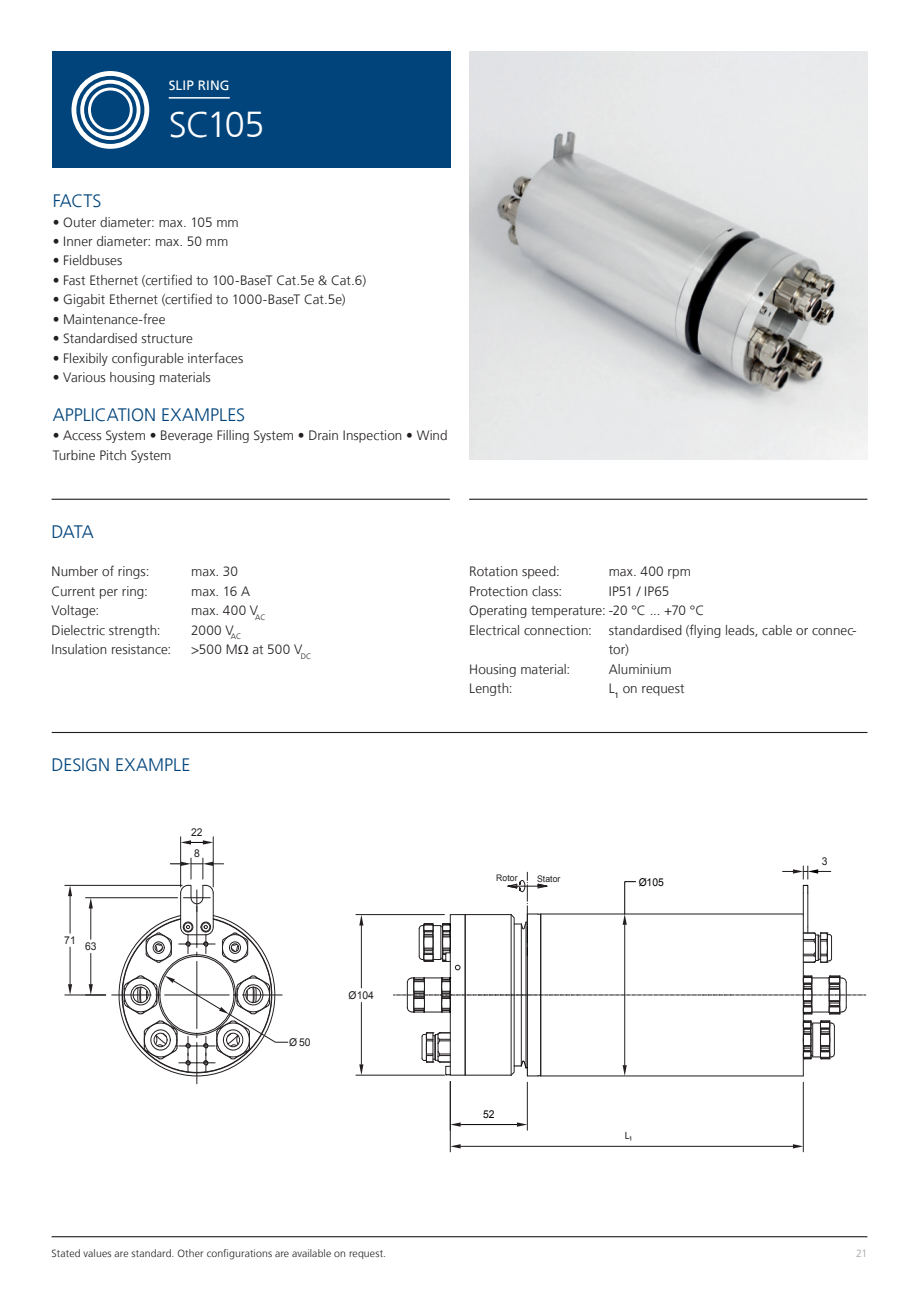
<style>
.page{position:relative;width:919px;height:1289px;background:#fff}
.page>*{position:absolute;margin:0;border:0;box-sizing:border-box;transform-origin:0 0}
.t1{font:300 36px "Frutiger LT";letter-spacing:-.04em;color:#fff}
.t2{font:300 18px "Frutiger LT";color:#00447b}
.t3{font:300 13.5px/19.5px "Frutiger LT";letter-spacing:.005em;color:#231f20}
.t4{font:13.5px "Frutiger LT";letter-spacing:.01em;color:#fff}
.t5{font:10.8px "Arial";letter-spacing:.005em;color:#231f20;scale:.96 1}
.t6{font:10.8px "Arial";letter-spacing:.01em;color:#000;scale:.96 1}
.t7{font:300 10.5px "Frutiger LT";letter-spacing:.01em;color:#231f20}
.t8{font:300 10.5px "Frutiger LT";color:#a1a1a5}
.t9{font:10.5px "Myriad Pro";color:#231f20;scale:.96 1}
.t10{font:9px "Arial";letter-spacing:.005em;color:#231f20;scale:.96 1}
</style>
<div class="page">
<hr style="left:52px;top:1236px;width:815px;height:1px;background:#231f20">
<img style="left:469px;top:52px;width:398px;height:408px">
<hr style="left:52px;top:732px;width:815px;height:1px;background:#231f20">
<hr style="left:52px;top:498px;width:398px;height:2px;background:#231f20">
<div style="left:52px;top:52px;width:398px;height:116px;background:#00447b"></div>
<hr style="left:169px;top:97px;width:61px;height:2px;background:#fff">
<svg style="left:71px;top:71px;width:78px;height:78px"></svg>
<hr style="left:469px;top:498px;width:398px;height:2px;background:#231f20">
<hr style="left:112px;top:994px;width:39px;height:1px;background:#231f20">
<hr style="left:196px;top:1042px;width:1px;height:41px;background:#231f20">
<hr style="left:460px;top:1124px;width:57px;height:1px;background:#000">
<hr style="left:527px;top:1082px;width:1px;height:48px;background:#231f20">
<hr style="left:460px;top:1146px;width:332px;height:1px;background:#231f20">
<hr style="left:803px;top:1082px;width:1px;height:69px;background:#231f20">
<hr style="left:450px;top:1081px;width:1px;height:70px;background:#231f20">
<hr style="left:90px;top:953px;width:1px;height:31px;background:#231f20">
<hr style="left:90px;top:908px;width:1px;height:31px;background:#231f20">
<hr style="left:85px;top:897px;width:93px;height:1px;background:#231f20">
<hr style="left:70px;top:947px;width:1px;height:37px;background:#231f20">
<hr style="left:70px;top:896px;width:1px;height:37px;background:#231f20">
<hr style="left:65px;top:885px;width:117px;height:1px;background:#231f20">
<hr style="left:65px;top:994px;width:41px;height:1px;background:#231f20">
<hr style="left:213px;top:836px;width:1px;height:51px;background:#231f20">
<hr style="left:180px;top:836px;width:1px;height:51px;background:#231f20">
<hr style="left:361px;top:925px;width:1px;height:62px;background:#231f20">
<hr style="left:361px;top:1002px;width:1px;height:62px;background:#231f20">
<hr style="left:356px;top:914px;width:88px;height:1px;background:#231f20">
<hr style="left:356px;top:1074px;width:88px;height:1px;background:#231f20">
<svg style="left:181px;top:840px;width:32px;height:4px"></svg>
<svg style="left:170px;top:858px;width:53px;height:21px"></svg>
<svg style="left:85px;top:984px;width:21px;height:11px"></svg>
<svg style="left:89px;top:897px;width:4px;height:11px"></svg>
<svg style="left:68px;top:984px;width:4px;height:10px"></svg>
<svg style="left:68px;top:885px;width:4px;height:11px"></svg>
<svg style="left:115px;top:885px;width:173px;height:191px"></svg>
<svg style="left:359px;top:914px;width:4px;height:11px"></svg>
<svg style="left:359px;top:1064px;width:4px;height:11px"></svg>
<svg style="left:451px;top:1122px;width:9px;height:4px"></svg>
<svg style="left:517px;top:1122px;width:10px;height:4px"></svg>
<svg style="left:450px;top:1144px;width:10px;height:4px"></svg>
<svg style="left:792px;top:1144px;width:11px;height:4px"></svg>
<svg style="left:393px;top:866px;width:472px;height:210px"></svg>
<p class="t4" style="left:169px;top:77px;width:62px">SLIP RING</p>
<p class="t1" style="left:169px;top:104px;width:97px">SC105</p>
<p class="t2" style="left:53px;top:191px;width:50px">FACTS</p>
<p class="t3" style="left:53px;top:212px;width:188px">• Outer diameter: max. 105 mm</p>
<p class="t3" style="left:53px;top:232px;width:177px">• Inner diameter: max. 50 mm</p>
<p class="t3" style="left:53px;top:251px;width:71px">• Fieldbuses</p>
<p class="t3" style="left:53px;top:271px;width:315px">• Fast Ethernet (certified to 100-BaseT Cat.5e &amp; Cat.6)</p>
<p class="t3" style="left:53px;top:290px;width:294px">• Gigabit Ethernet (certified to 1000-BaseT Cat.5e)</p>
<p class="t3" style="left:53px;top:309px;width:114px">• Maintenance-free</p>
<p class="t3" style="left:53px;top:329px;width:142px">• Standardised structure</p>
<p class="t3" style="left:53px;top:348px;width:192px">• Flexibily configurable interfaces</p>
<p class="t3" style="left:53px;top:368px;width:160px">• Various housing materials</p>
<p class="t2" style="left:53px;top:404px;width:194px">APPLICATION EXAMPLES</p>
<p class="t3" style="left:53px;top:426px;width:396px">• Access System • Beverage Filling System • Drain Inspection • Wind<br>Turbine Pitch System</p>
<p class="t2" style="left:52px;top:521px;width:44px">DATA</p>
<p class="t3" style="left:52px;top:562px;width:99px">Number of rings:</p>
<p class="t3" style="left:191px;top:562px;width:48px">max. 30</p>
<p class="t3" style="left:52px;top:581px;width:98px">Current per ring:</p>
<p class="t3" style="left:191px;top:581px;width:60px">max. 16 A</p>
<p class="t3" style="left:52px;top:601px;width:49px">Voltage:</p>
<p class="t3" style="left:191px;top:601px;width:76px">max. 400 V<sub>AC</sub></p>
<p class="t3" style="left:52px;top:620px;width:111px">Dielectric strength:</p>
<p class="t3" style="left:191px;top:620px;width:52px">2000 V<sub>AC</sub></p>
<p class="t3" style="left:52px;top:640px;width:121px">Insulation resistance:</p>
<p class="t3" style="left:191px;top:640px;width:122px">&gt;500 M at 500 V<sub>DC</sub></p>
<p class="t2" style="left:52px;top:754px;width:140px">DESIGN EXAMPLE</p>
<p class="t5" style="left:191px;top:825px;width:13px">22</p>
<p class="t5" style="left:64px;top:933px;width:14px">71</p>
<p class="t5" style="left:85px;top:939px;width:13px">63</p>
<p class="t5" style="left:194px;top:846px;width:7px">8</p>
<p class="t5" style="left:289px;top:1035px;width:24px">Ø50</p>
<p class="t5" style="left:348px;top:988px;width:28px">Ø104</p>
<p class="t3" style="left:469px;top:562px;width:92px">Rotation speed:</p>
<p class="t3" style="left:608px;top:562px;width:84px">max. 400 rpm</p>
<p class="t3" style="left:469px;top:581px;width:95px">Protection class:</p>
<p class="t3" style="left:608px;top:581px;width:62px">IP51 / IP65</p>
<p class="t3" style="left:469px;top:601px;width:237px">Operating temperature: -20 °C ... +70 °C</p>
<p class="t3" style="left:608px;top:620px;width:249px;text-indent:-140px">Electrical connection: standardised (flying leads, cable or connec&shy;tor)</p>
<p class="t3" style="left:469px;top:659px;width:103px">Housing material:</p>
<p class="t3" style="left:608px;top:659px;width:65px">Aluminium</p>
<p class="t3" style="left:469px;top:678px;width:45px">Length:</p>
<p class="t3" style="left:608px;top:678px;width:77px">L<sub>1</sub> on request</p>
<p class="t10" style="left:496px;top:872px;width:24px">Rotor</p>
<p class="t10" style="left:537px;top:872px;width:26px">Stator</p>
<p class="t6" style="left:638px;top:874px;width:28px">Ø105</p>
<p class="t5" style="left:821px;top:854px;width:7px">3</p>
<p class="t6" style="left:483px;top:1107px;width:14px">52</p>
<p class="t9" style="left:624px;top:1129px;width:9px">L1</p>
<p class="t7" style="left:52px;top:1247px;width:336px">Stated values are standard. Other configurations are available on request.</p>
<p class="t8" style="left:856px;top:1247px;width:13px">21</p>
</div>
